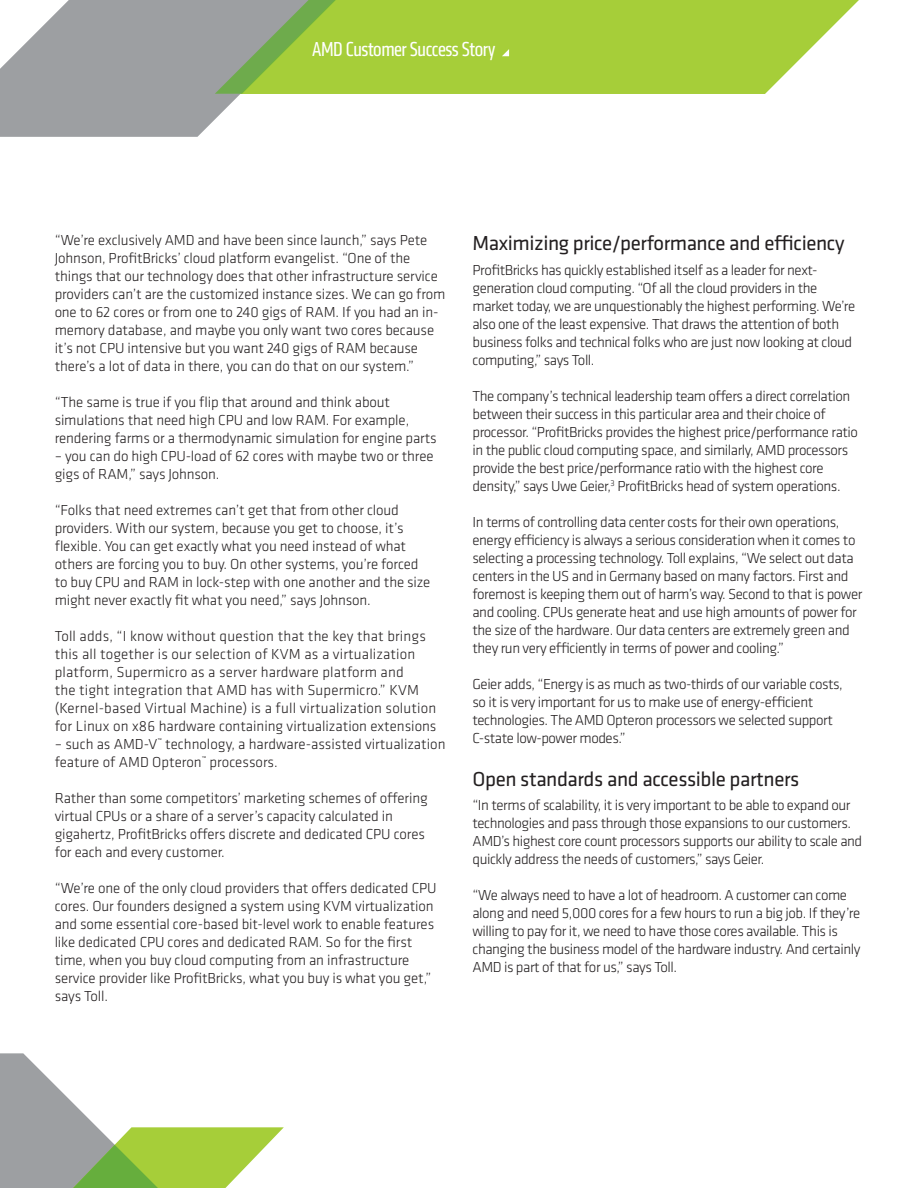
<style>
.page{position:relative;width:918px;height:1188px;background:#fff}
.page>*{position:absolute;margin:0;border:0;box-sizing:border-box;transform-origin:0 0}
.Paragraph_Header{font:21px "Klavika";letter-spacing:-.02em;color:#231f20}
.Paragraph_Header-2{font:condensed 21px "Klavika";letter-spacing:-.02em;color:#fff}
.Body_copy{font:300 15px/18px "Klavika";letter-spacing:-.015em;color:#231f20}
.Body_copy-2{font:300 15px/18px "Klavika";letter-spacing:.01em;color:#231f20}
</style>
<div class="page">
<svg style="left:345px;top:0;width:514px;height:94px;background:#aed24b"></svg>
<svg style="left:502px;top:49px;width:7px;height:7px"></svg>
<svg style="left:0;top:0;width:240px;height:137px;background:#a7a9ac"></svg>
<svg style="left:215px;top:0;width:130px;height:94px;background:#97b662"></svg>
<svg style="left:0;top:1053px;width:284px;height:135px"></svg>
<p class="Paragraph_Header-2" style="left:312px;top:37px;width:185px">AMD Customer Success Story</p>
<p class="Body_copy" style="left:55px;top:231px;width:392px">“We’re exclusively AMD and have been since launch,” says Pete Johnson, ProfitBricks’ cloud platform evangelist. “One of the things that our technology does that other infrastructure service providers can’t are the customized instance sizes. We can go from one to 62 cores or from one to 240 gigs of RAM. If you had an in&shy;memory database, and maybe you only want two cores because it’s not CPU intensive but you want 240 gigs of RAM because there’s a lot of data in there, you can do that on our system.”</p>
<p class="Body_copy" style="left:55px;top:393px;width:384px">“The same is true if you flip that around and think about simulations that need high CPU and low RAM. For example, rendering farms or a thermodynamic simulation for engine parts</p>
<p class="Body_copy" style="left:55px;top:447px;width:381px">– you can do high CPU-load of 62 cores with maybe two or three gigs of RAM,” says Johnson.</p>
<p class="Body_copy" style="left:55px;top:501px;width:377px">“Folks that need extremes can’t get that from other cloud providers. With our system, because you get to choose, it’s flexible. You can get exactly what you need instead of what others are forcing you to buy. On other systems, you’re forced to buy CPU and RAM in lock-step with one another and the size might never exactly fit what you need,” says Johnson.</p>
<p class="Body_copy-2" style="left:55px;top:627px;width:383px">Toll adds, “I know without question that the key that brings this all together is our selection of KVM as a virtualization platform, Supermicro as a server hardware platform and<br>the tight integration that AMD has with Supermicro.” KVM (Kernel-based Virtual Machine) is a full virtualization solution for Linux on x86 hardware containing virtualization extensions</p>
<p class="Body_copy" style="left:55px;top:735px;width:392px">– such as AMD-V<sup>™</sup> technology, a hardware-assisted virtualization feature of AMD Opteron<sup>™</sup> processors.</p>
<p class="Body_copy" style="left:55px;top:789px;width:375px">Rather than some competitors’ marketing schemes of offering virtual CPUs or a share of a server’s capacity calculated in gigahertz, ProfitBricks offers discrete and dedicated CPU cores for each and every customer.</p>
<p class="Body_copy" style="left:55px;top:879px;width:383px">“We’re one of the only cloud providers that offers dedicated CPU cores. Our founders designed a system using KVM virtualization and some essential core-based bit-level work to enable features like dedicated CPU cores and dedicated RAM. So for the first time, when you buy cloud computing from an infrastructure service provider like ProfitBricks, what you buy is what you get,” says Toll.</p>
<p class="Paragraph_Header" style="left:472px;top:229px;width:374px">Maximizing price/performance and efficiency</p>
<p class="Body_copy" style="left:472px;top:260px;width:384px">ProfitBricks has quickly established itself as a leader for next&shy;generation cloud computing. “Of all the cloud providers in the market today, we are unquestionably the highest performing. We’re also one of the least expensive. That draws the attention of both business folks and technical folks who are just now looking at cloud computing,” says Toll.</p>
<p class="Body_copy" style="left:472px;top:386px;width:387px">The company’s technical leadership team offers a direct correlation between their success in this particular area and their choice of processor. “ProfitBricks provides the highest price/performance ratio in the public cloud computing space, and similarly, AMD processors provide the best price/performance ratio with the highest core density,” says Uwe Geier,<sup>3</sup> ProfitBricks head of system operations.</p>
<p class="Body_copy" style="left:473px;top:512px;width:391px">In terms of controlling data center costs for their own operations, energy efficiency is always a serious consideration when it comes to selecting a processing technology. Toll explains, “We select out data centers in the US and in Germany based on many factors. First and foremost is keeping them out of harm’s way. Second to that is power and cooling. CPUs generate heat and use high amounts of power for the size of the hardware. Our data centers are extremely green and they run very efficiently in terms of power and cooling.”</p>
<p class="Body_copy" style="left:473px;top:674px;width:372px">Geier adds, “Energy is as much as two-thirds of our variable costs, so it is very important for us to make use of energy-efficient technologies. The AMD Opteron processors we selected support C-state low-power modes.”</p>
<p class="Paragraph_Header" style="left:473px;top:765px;width:328px">Open standards and accessible partners</p>
<p class="Body_copy" style="left:473px;top:796px;width:391px">“In terms of scalability, it is very important to be able to expand our technologies and pass through those expansions to our customers.<br>AMD’s highest core count processors supports our ability to scale and quickly address the needs of customers,” says Geier.</p>
<p class="Body_copy" style="left:473px;top:886px;width:389px">“We always need to have a lot of headroom. A customer can come along and need 5,000 cores for a few hours to run a big job. If they’re willing to pay for it, we need to have those cores available. This is changing the business model of the hardware industry. And certainly AMD is part of that for us,” says Toll.</p>
</div>
